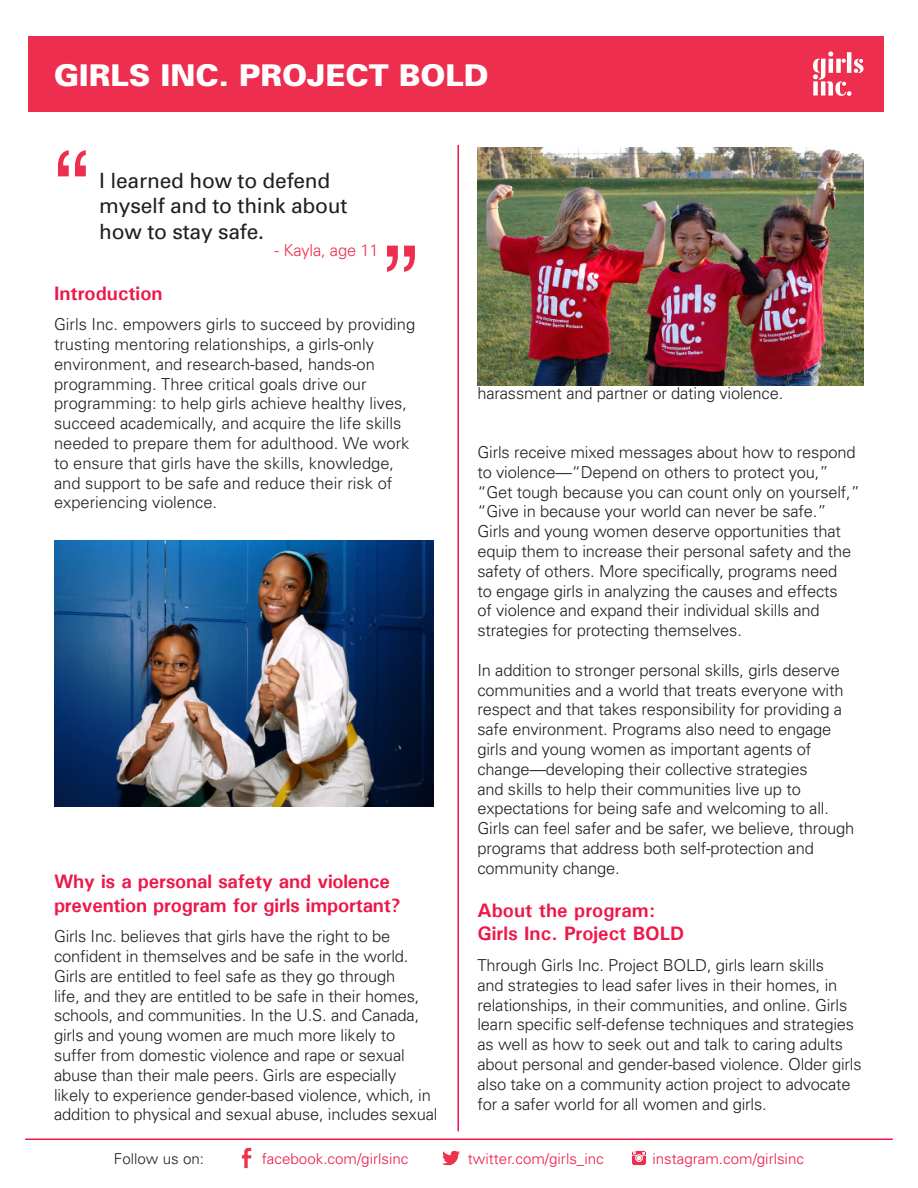
<style>
.page{position:relative;width:918px;height:1188px;background:#fff}
.page>*{position:absolute;margin:0;border:0;box-sizing:border-box;transform-origin:0 0}
.t1{font:102.75px "Helvetica";color:#ee2e4e}
.t2{font:900 30px "Univers";color:#fff}
.t3{font:21px/25.2px "Univers";letter-spacing:-.01em;color:#231f20}
.t4{font:700 19.5px/23.4px "Univers";letter-spacing:-.01em;color:#ed1849}
.t5{font:300 16.5px/19.8px "Univers";letter-spacing:-.01em;color:#231f20}
.t6{font:300 16.5px "Univers";letter-spacing:-.01em;color:#ee2e4e}
.t7{font:300 15px "Univers";color:#ed1849}
.t8{font:300 15px "Univers";color:#231f20}
</style>
<div class="page">
<div style="left:29px;top:36px;width:855px;height:76px;background:#ee2e4e"></div>
<svg style="left:813px;top:51px;width:51px;height:45px"></svg>
<img style="left:241px;top:1147px;width:11px;height:22px">
<img style="left:443px;top:1150px;width:17px;height:16px">
<img style="left:631px;top:1150px;width:16px;height:16px">
<hr style="left:25px;top:1138px;width:868px;height:2px;background:#ed1849">
<img style="left:54px;top:540px;width:379px;height:266px">
<hr style="left:458px;top:145px;width:1px;height:986px;background:#ed1849">
<img style="left:477px;top:148px;width:387px;height:237px">
<p class="t2" style="left:54px;top:56px;width:436px">GIRLS INC. PROJECT BOLD</p>
<p class="t1" style="left:54px;top:109px;width:36px">“</p>
<p class="t3" style="left:99px;top:168px;width:250px">I learned how to defend myself and to think about how to stay safe.</p>
<p class="t6" style="left:275px;top:240px;width:106px">- Kayla, age 11</p>
<p class="t1" style="left:383px;top:204px;width:36px">”</p>
<p class="t4" style="left:54px;top:281px;width:110px">Introduction</p>
<p class="t5" style="left:54px;top:314px;width:363px">Girls Inc. empowers girls to succeed by providing trusting mentoring relationships, a girls-only environment, and research-based, hands-on programming. Three critical goals drive our programming: to help girls achieve healthy lives, succeed academically, and acquire the life skills needed to prepare them for adulthood. We work to ensure that girls have the skills, knowledge, and support to be safe and reduce their risk of experiencing violence.</p>
<p class="t4" style="left:54px;top:869px;width:349px">Why is a personal safety and violence prevention program for girls important?</p>
<p class="t5" style="left:54px;top:926px;width:385px">Girls Inc. believes that girls have the right to be confident in themselves and be safe in the world.<br>Girls are entitled to feel safe as they go through<br>life, and they are entitled to be safe in their homes, schools, and communities. In the U.S. and Canada, girls and young women are much more likely to suffer from domestic violence and rape or sexual abuse than their male peers. Girls are especially<br>likely to experience gender-based violence, which, in addition to physical and sexual abuse, includes sexual</p>
<p class="t5" style="left:477px;top:382px;width:307px">harassment and partner or dating violence.</p>
<p class="t5" style="left:477px;top:442px;width:384px">Girls receive mixed messages about how to respond to violence—“Depend on others to protect you,” “Get tough because you can count only on yourself,” “Give in because your world can never be safe.” Girls and young women deserve opportunities that equip them to increase their personal safety and the safety of others. More specifically, programs need<br>to engage girls in analyzing the causes and effects<br>of violence and expand their individual skills and strategies for protecting themselves.</p>
<p class="t5" style="left:477px;top:660px;width:378px">In addition to stronger personal skills, girls deserve communities and a world that treats everyone with respect and that takes responsibility for providing a safe environment. Programs also need to engage girls and young women as important agents of change—developing their collective strategies<br>and skills to help their communities live up to expectations for being safe and welcoming to all.<br>Girls can feel safer and be safer, we believe, through programs that address both self-protection and community change.</p>
<p class="t4" style="left:477px;top:898px;width:179px">About the program:</p>
<p class="t4" style="left:477px;top:922px;width:208px">Girls Inc. Project BOLD</p>
<p class="t5" style="left:477px;top:955px;width:386px">Through Girls Inc. Project BOLD, girls learn skills<br>and strategies to lead safer lives in their homes, in relationships, in their communities, and online. Girls learn specific self-defense techniques and strategies as well as how to seek out and talk to caring adults about personal and gender-based violence. Older girls also take on a community action project to advocate for a safer world for all women and girls.</p>
<p class="t8" style="left:114px;top:1149px;width:92px">Follow us on:</p>
<p class="t7" style="left:262px;top:1149px;width:148px">facebook.com/girlsinc</p>
<p class="t7" style="left:468px;top:1149px;width:138px">twitter.com/girls_inc</p>
<p class="t7" style="left:652px;top:1149px;width:153px">instagram.com/girlsinc</p>
</div>
